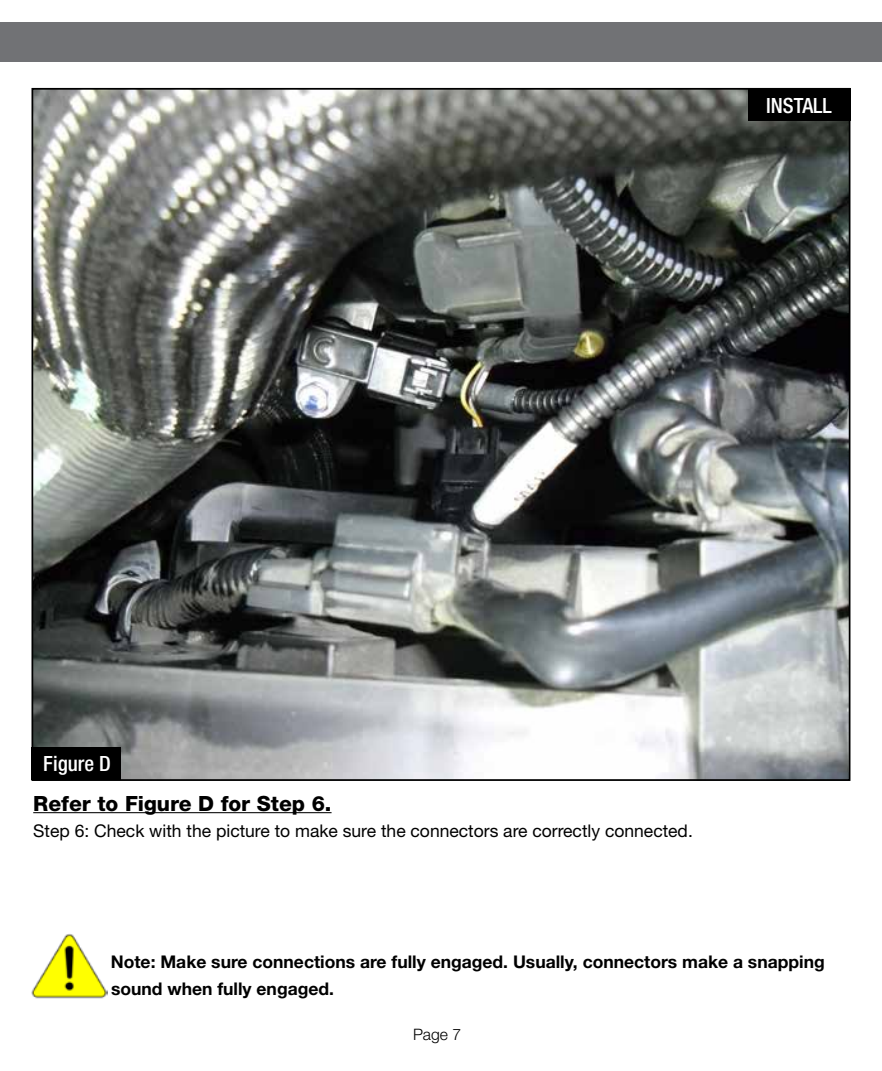
<style>
.page{position:relative;width:882px;height:1071px;background:#fff}
.page>*{position:absolute;margin:0;border:0;box-sizing:border-box;transform-origin:0 0}
.t1{font:800 21px "Helvetica Neue";color:#000}
.t2{font:500 condensed 21px "Helvetica Neue";color:#fff}
.t3{font:700 17.5px/26.2px "Helvetica Neue";color:#000}
.t4{font:17.5px "Helvetica Neue";color:#000}
.t5{font:300 15.75px "Helvetica Neue";color:#000}
</style>
<div class="page">
<div style="left:0;top:23px;width:882px;height:39px;background:#717275"></div>
<img style="left:35px;top:91px;width:812px;height:687px">
<hr style="left:33px;top:812px;width:299px;height:1px;background:#000">
<div style="left:32px;top:747px;width:89px;height:33px;background:#000"></div>
<div style="left:748px;top:88px;width:102px;height:33px;background:#000"></div>
<img style="left:32px;top:934px;width:75px;height:65px">
<p class="t2" style="left:766px;top:93px;width:67px">INSTALL</p>
<p class="t2" style="left:43px;top:751px;width:69px">Figure D</p>
<p class="t1" style="left:33px;top:791px;width:300px">Refer to Figure D for Step 6.</p>
<p class="t4" style="left:33px;top:820px;width:661px">Step 6: Check with the picture to make sure the connectors are correctly connected.</p>
<p class="t3" style="left:111px;top:949px;width:715px">Note: Make sure connections are fully engaged. Usually, connectors make a snapping sound when fully engaged.</p>
<p class="t5" style="left:413px;top:1024px;width:50px">Page 7</p>
</div>
